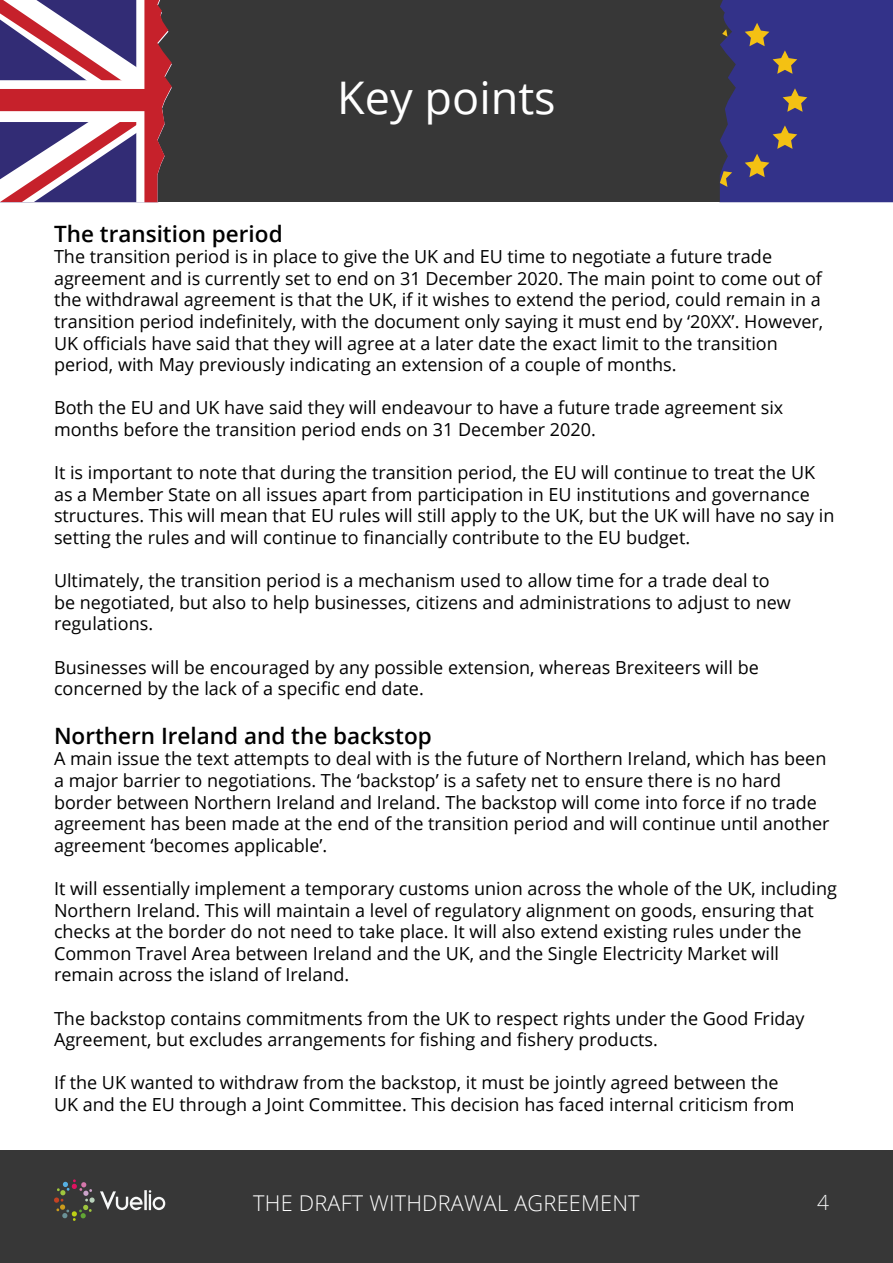
<style>
.page{position:relative;width:893px;height:1263px;background:#fff}
.page>*{position:absolute;margin:0;border:0;box-sizing:border-box;transform-origin:0 0}
.t1{font:45px "Open Sans";color:#fff}
.t2{font:600 22.5px "Open Sans";color:#000}
.t3{font:300 21.75px "Open Sans";letter-spacing:.01em;color:#fff}
.t4{font:21px "Minion Pro";color:#f7f8f8}
.t5{font:18px/21.6px "Open Sans";color:#000}
.s1{font-family:"Open Sans";font-weight:300}
</style>
<div class="page">
<div style="left:0;top:0;width:893px;height:202px;background:#373737"></div>
<div style="left:0;top:1150px;width:893px;height:113px;background:#373737"></div>
<svg style="left:54px;top:1179px;width:111px;height:42px"></svg>
<svg style="left:0;top:0;width:172px;height:202px;background:#9d6a87"></svg>
<svg style="left:719px;top:0;width:174px;height:202px;background:#3a3781"></svg>
<h1 class="t1" style="left:337px;top:67px;width:220px">Key points</h1>
<p class="t2" style="left:54px;top:218px;width:230px">The transition period</p>
<p class="t5" style="left:54px;top:245px;width:771px">The transition period is in place to give the UK and EU time to negotiate a future trade agreement and is currently set to end on 31 December 2020. The main point to come out of the withdrawal agreement is that the UK, if it wishes to extend the period, could remain in a transition period indefinitely, with the document only saying it must end by ‘20XX’. However, UK officials have said that they will agree at a later date the exact limit to the transition period, with May previously indicating an extension of a couple of months.</p>
<p class="t5" style="left:54px;top:397px;width:731px">Both the EU and UK have said they will endeavour to have a future trade agreement six months before the transition period ends on 31 December 2020.</p>
<p class="t5" style="left:54px;top:461px;width:782px">It is important to note that during the transition period, the EU will continue to treat the UK as a Member State on all issues apart from participation in EU institutions and governance structures. This will mean that EU rules will still apply to the UK, but the UK will have no say in setting the rules and will continue to financially contribute to the EU budget.</p>
<p class="t5" style="left:54px;top:569px;width:738px">Ultimately, the transition period is a mechanism used to allow time for a trade deal to be negotiated, but also to help businesses, citizens and administrations to adjust to new regulations.</p>
<p class="t5" style="left:54px;top:656px;width:706px">Businesses will be encouraged by any possible extension, whereas Brexiteers will be concerned by the lack of a specific end date.</p>
<p class="t2" style="left:54px;top:720px;width:379px">Northern Ireland and the backstop</p>
<p class="t5" style="left:54px;top:748px;width:777px">A main issue the text attempts to deal with is the future of Northern Ireland, which has been a major barrier to negotiations. The ‘backstop’ is a safety net to ensure there is no hard border between Northern Ireland and Ireland. The backstop will come into force if no trade agreement has been made at the end of the transition period and will continue until another agreement ‘becomes applicable’.</p>
<p class="t5" style="left:54px;top:877px;width:784px">It will essentially implement a temporary customs union across the whole of the UK, including Northern Ireland. This will maintain a level of regulatory alignment on goods, ensuring that checks at the border do not need to take place. It will also extend existing rules under the Common Travel Area between Ireland and the UK, and the Single Electricity Market will remain across the island of Ireland.</p>
<p class="t5" style="left:54px;top:1007px;width:752px">The backstop contains commitments from the UK to respect rights under the Good Friday<br>Agreement, but excludes arrangements for fishing and fishery products.</p>
<p class="t5" style="left:54px;top:1072px;width:742px">If the UK wanted to withdraw from the backstop, it must be jointly agreed between the<br>UK and the EU through a Joint Committee. This decision has faced internal criticism from</p>
<p class="t3" style="left:253px;top:1188px;width:388px">THE DRAFT WITHDRAWAL AGREEMENT</p>
<p class="t4" style="left:808px;top:1189px;width:23px">4<span class="s1">4</span></p>
</div>
